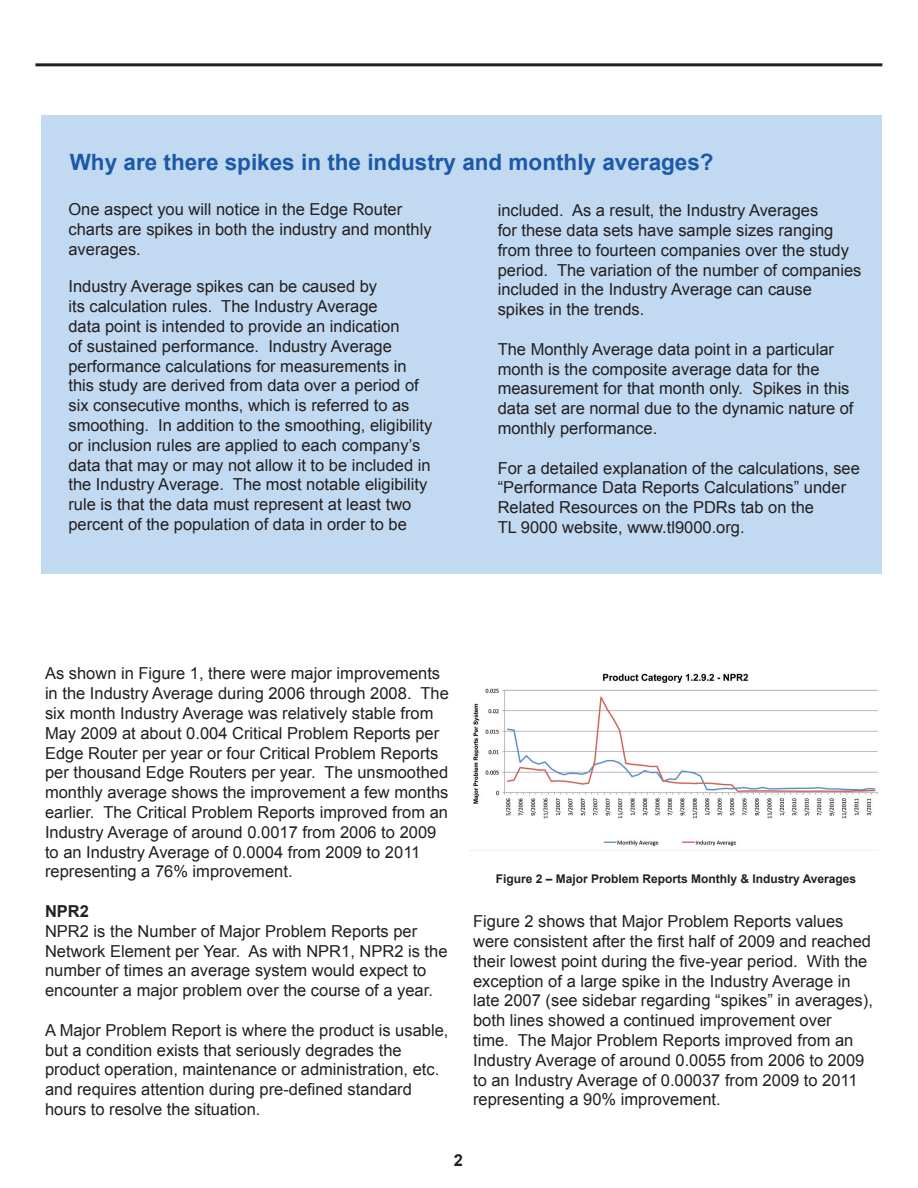
<style>
.page{position:relative;width:918px;height:1188px;background:#fff}
.page>*{position:absolute;margin:0;border:0;box-sizing:border-box;transform-origin:0 0}
.t1{font:700 22.5px "Arial";color:#1c59a8}
.t2{font:16.5px/19.8px "Arial";color:#231f20}
.t3{font:700 16.5px "Arial";color:#231f20}
.t4{font:700 12px "Arial";color:#231f20}
</style>
<div class="page">
<hr style="left:35px;top:63px;width:847px;height:3px;background:#231f20">
<div style="left:41px;top:115px;width:841px;height:459px;background:#c1daf1"></div>
<img style="left:469px;top:673px;width:409px;height:178px">
<h1 class="t1" style="left:70px;top:149px;width:645px">Why are there spikes in the industry and monthly averages?</h1>
<p class="t2" style="left:68px;top:199px;width:365px">One aspect you will notice in the Edge Router charts are spikes in both the industry and monthly averages.</p>
<p class="t2" style="left:68px;top:277px;width:366px">Industry Average spikes can be caused by<br>its calculation rules. The Industry Average<br>data point is intended to provide an indication<br>of sustained performance. Industry Average performance calculations for measurements in this study are derived from data over a period of six consecutive months, which is referred to as smoothing. In addition to the smoothing, eligibility or inclusion rules are applied to each company’s data that may or may not allow it to be included in the Industry Average. The most notable eligibility rule is that the data must represent at least two percent of the population of data in order to be</p>
<p class="t2" style="left:498px;top:200px;width:365px">included. As a result, the Industry Averages<br>for these data sets have sample sizes ranging from three to fourteen companies over the study period. The variation of the number of companies included in the Industry Average can cause spikes in the trends.</p>
<p class="t2" style="left:498px;top:339px;width:357px">The Monthly Average data point in a particular month is the composite average data for the measurement for that month only. Spikes in this data set are normal due to the dynamic nature of monthly performance.</p>
<p class="t2" style="left:498px;top:458px;width:364px">For a detailed explanation of the calculations, see “Performance Data Reports Calculations” under Related Resources on the PDRs tab on the<br>TL 9000 website, www.tl9000.org.</p>
<p class="t2" style="left:45px;top:664px;width:405px">As shown in Figure 1, there were major improvements in the Industry Average during 2006 through 2008. The six month Industry Average was relatively stable from May 2009 at about 0.004 Critical Problem Reports per Edge Router per year or four Critical Problem Reports per thousand Edge Routers per year. The unsmoothed monthly average shows the improvement a few months earlier. The Critical Problem Reports improved from an Industry Average of around 0.0017 from 2006 to 2009 to an Industry Average of 0.0004 from 2009 to 2011 representing a 76% improvement.</p>
<p class="t3" style="left:45px;top:902px;width:46px">NPR2</p>
<p class="t2" style="left:45px;top:921px;width:404px">NPR2 is the Number of Major Problem Reports per Network Element per Year. As with NPR1, NPR2 is the number of times an average system would expect to encounter a major problem over the course of a year.</p>
<p class="t2" style="left:45px;top:1020px;width:405px">A Major Problem Report is where the product is usable, but a condition exists that seriously degrades the product operation, maintenance or administration, etc. and requires attention during pre-defined standard hours to resolve the situation.</p>
<p class="t4" style="left:496px;top:873px;width:362px">Figure 2 – Major Problem Reports Monthly &amp; Industry Averages</p>
<p class="t2" style="left:473px;top:912px;width:401px">Figure 2 shows that Major Problem Reports values were consistent after the first half of 2009 and reached their lowest point during the five-year period. With the exception of a large spike in the Industry Average in late 2007 (see sidebar regarding “spikes” in averages), both lines showed a continued improvement over<br>time. The Major Problem Reports improved from an Industry Average of around 0.0055 from 2006 to 2009 to an Industry Average of 0.00037 from 2009 to 2011 representing a 90% improvement.</p>
<p class="t3" style="left:454px;top:1151px;width:11px">2</p>
</div>
